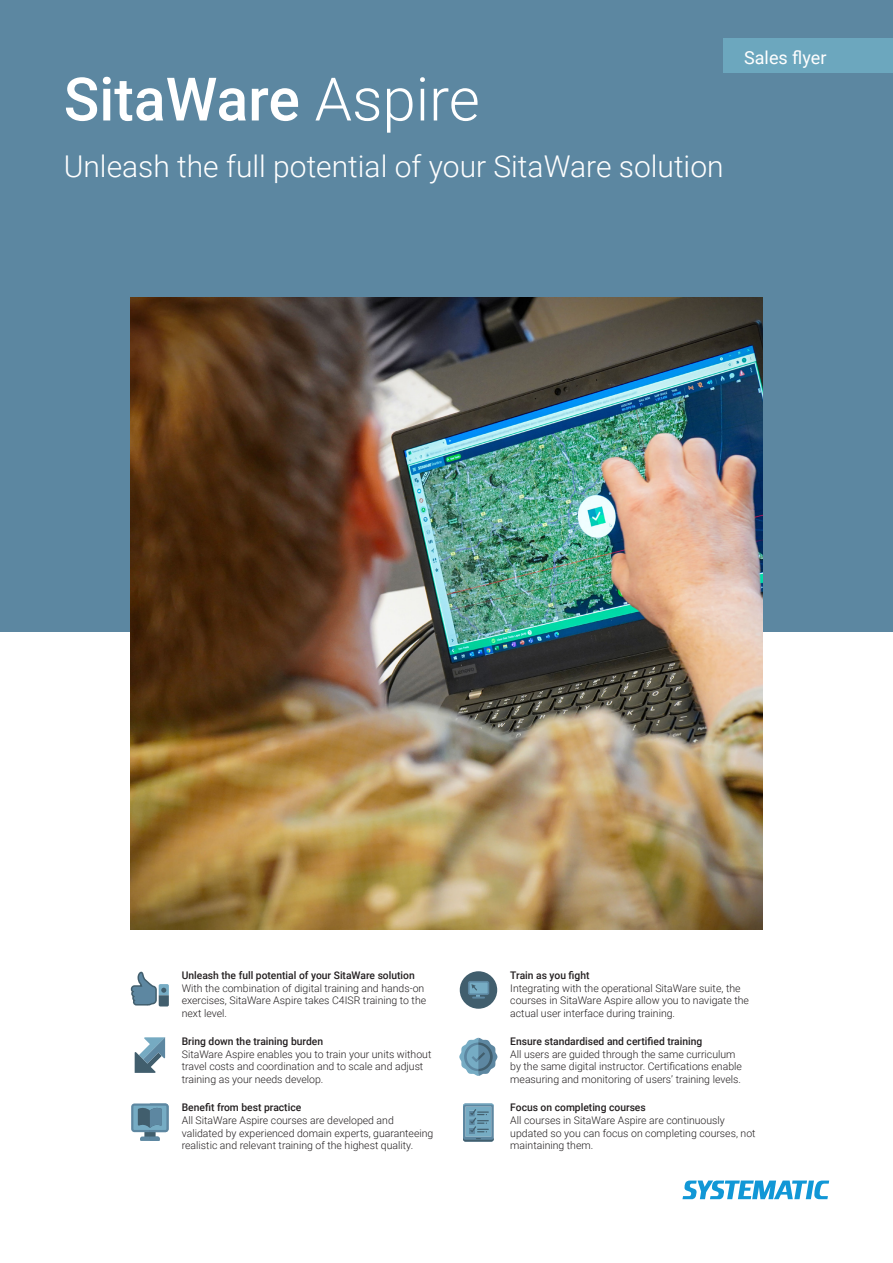
<style>
.page{position:relative;width:893px;height:1263px;background:#fff}
.page>*{position:absolute;margin:0;border:0;box-sizing:border-box;transform-origin:0 0}
.t1{font:500 60px "Roboto";color:#fff}
.t2{font:300 30px "Roboto";color:#fff}
.t3{font:18px "Roboto";color:#fff}
.t4{font:300 10.5px/12.6px "Roboto";color:#231f20}
.t5{font:500 10.5px "Roboto";color:#231f20}
.s1{font-weight:300}
</style>
<div class="page">
<div style="left:0;top:0;width:893px;height:632px;background:#5c87a1"></div>
<img style="left:131px;top:298px;width:631px;height:631px">
<div style="left:723px;top:38px;width:170px;height:34px;background:#6ca7be"></div>
<div style="left:131px;top:1103px;width:38px;height:29px;background:#5d87a1;border-radius:3px"></div>
<div style="left:133px;top:1106px;width:33px;height:24px;background:linear-gradient(to bottom,#72a5bd,#74a8c0)"></div>
<svg style="left:138px;top:1103px;width:31px;height:38px"></svg>
<svg style="left:131px;top:971px;width:38px;height:35px"></svg>
<svg style="left:459px;top:1038px;width:38px;height:37px"></svg>
<svg style="left:463px;top:1103px;width:31px;height:38px"></svg>
<svg style="left:135px;top:1037px;width:30px;height:36px"></svg>
<div style="left:460px;top:971px;width:37px;height:38px;background:#415e6d;border-radius:50%"></div>
<svg style="left:468px;top:981px;width:21px;height:14px"></svg>
<svg style="left:471px;top:981px;width:19px;height:17px"></svg>
<svg style="left:682px;top:1180px;width:147px;height:19px"></svg>
<h1 class="t1" style="left:64px;top:57px;width:417px">SitaWare <span class="s1">Aspire</span></h1>
<h2 class="t2" style="left:64px;top:145px;width:661px">Unleash the full potential of your SitaWare solution</h2>
<h3 class="t3" style="left:744px;top:45px;width:84px">Sales flyer</h3>
<p class="t5" style="left:182px;top:968px;width:235px">Unleash the full potential of your SitaWare solution</p>
<p class="t4" style="left:182px;top:981px;width:246px">With the combination of digital training and hands-on exercises, SitaWare Aspire takes C4ISR training to the next level.</p>
<p class="t5" style="left:182px;top:1034px;width:143px">Bring down the training burden</p>
<p class="t4" style="left:182px;top:1047px;width:251px">SitaWare Aspire enables you to train your units without travel costs and coordination and to scale and adjust training as your needs develop.</p>
<p class="t5" style="left:182px;top:1100px;width:121px">Benefit from best practice</p>
<p class="t4" style="left:182px;top:1113px;width:253px">All SitaWare Aspire courses are developed and validated by experienced domain experts, guaranteeing realistic and relevant training of the highest quality.</p>
<p class="t5" style="left:510px;top:968px;width:81px">Train as you fight</p>
<p class="t4" style="left:510px;top:981px;width:240px">Integrating with the operational SitaWare suite, the courses in SitaWare Aspire allow you to navigate the actual user interface during training.</p>
<p class="t5" style="left:510px;top:1034px;width:194px">Ensure standardised and certified training</p>
<p class="t4" style="left:510px;top:1047px;width:233px">All users are guided through the same curriculum by the same digital instructor. Certifications enable measuring and monitoring of users’ training levels.</p>
<p class="t5" style="left:510px;top:1100px;width:137px">Focus on completing courses</p>
<p class="t4" style="left:510px;top:1113px;width:247px">All courses in SitaWare Aspire are continuously updated so you can focus on completing courses, not maintaining them.</p>
</div>
